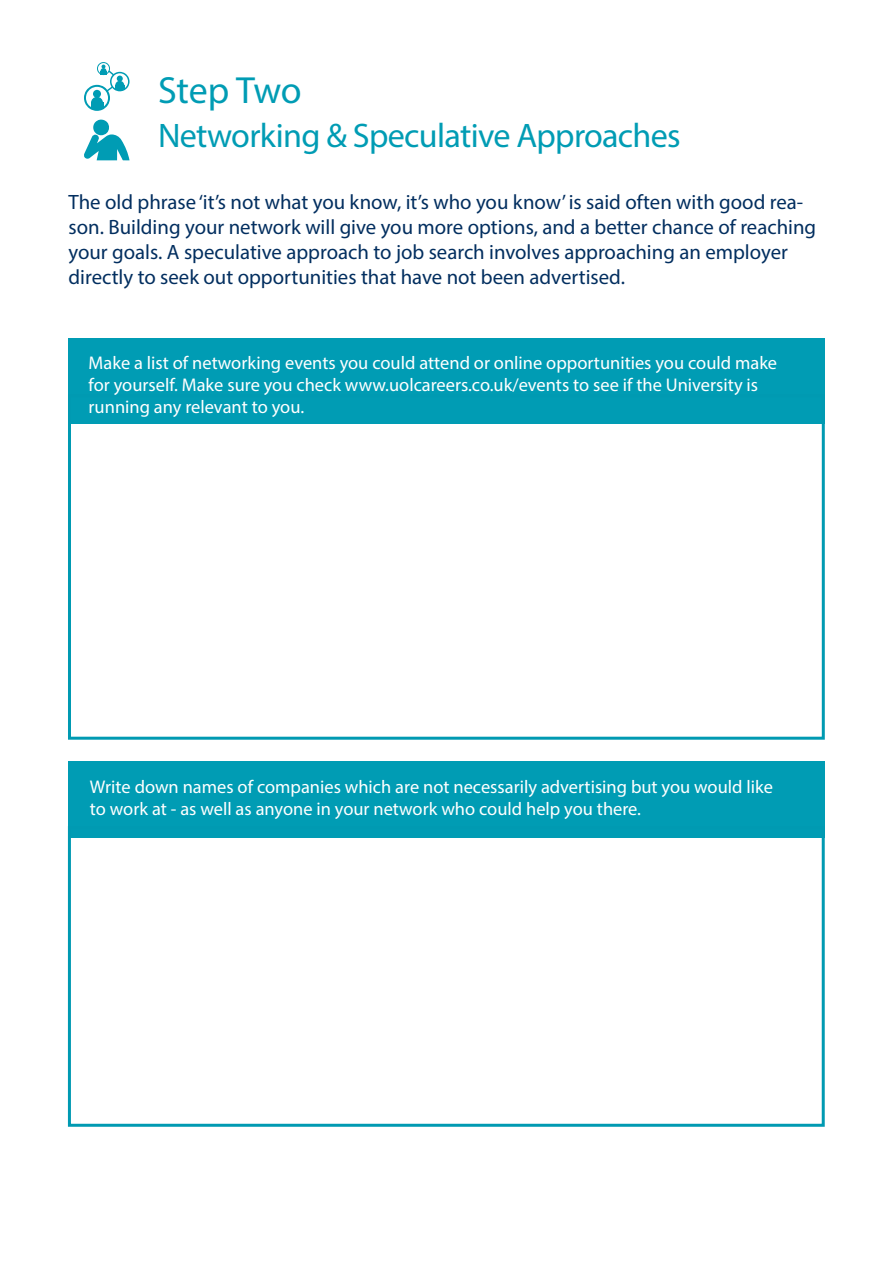
<style>
.page{position:relative;width:893px;height:1263px;background:#fff}
.page>*{position:absolute;margin:0;border:0;box-sizing:border-box;transform-origin:0 0}
.t1{font:37.95px "Myriad Pro";letter-spacing:-.005em;color:#009cb4}
.t2{font:34.2px "Myriad Pro";letter-spacing:-.02em;color:#009cb4}
.t3{font:20.85px/24.9px "Myriad Pro";color:#022e5f}
.t4{font:18.45px/22px "Myriad Pro";color:#fff}
</style>
<div class="page">
<div style="left:68px;top:338px;width:757px;height:86px;background:#009cb4"></div>
<svg style="left:84px;top:62px;width:46px;height:49px"></svg>
<div style="left:68px;top:394px;width:757px;height:346px;border:3px solid #009ab2"></div>
<div style="left:68px;top:761px;width:757px;height:77px;background:#009cb4"></div>
<div style="left:68px;top:826px;width:757px;height:301px;border:3px solid #009ab2"></div>
<svg style="left:84px;top:119px;width:46px;height:41px"></svg>
<h1 class="t1" style="left:158px;top:67px;width:145px">Step Two</h1>
<h2 class="t2" style="left:158px;top:114px;width:524px">Networking &amp; Speculative Approaches</h2>
<p class="t3" style="left:69px;top:189px;width:749px">The old phrase ‘it’s not what you know, it’s who you know’ is said often with good rea&shy;son. Building your network will give you more options, and a better chance of reaching your goals. A speculative approach to job search involves approaching an employer directly to seek out opportunities that have not been advertised.</p>
<p class="t4" style="left:89px;top:351px;width:690px">Make a list of networking events you could attend or online opportunities you could make for yourself. Make sure you check www.uolcareers.co.uk/events to see if the University is running any relevant to you.</p>
<p class="t4" style="left:90px;top:775px;width:684px">Write down names of companies which are not necessarily advertising but you would like to work at - as well as anyone in your network who could help you there.</p>
</div>
